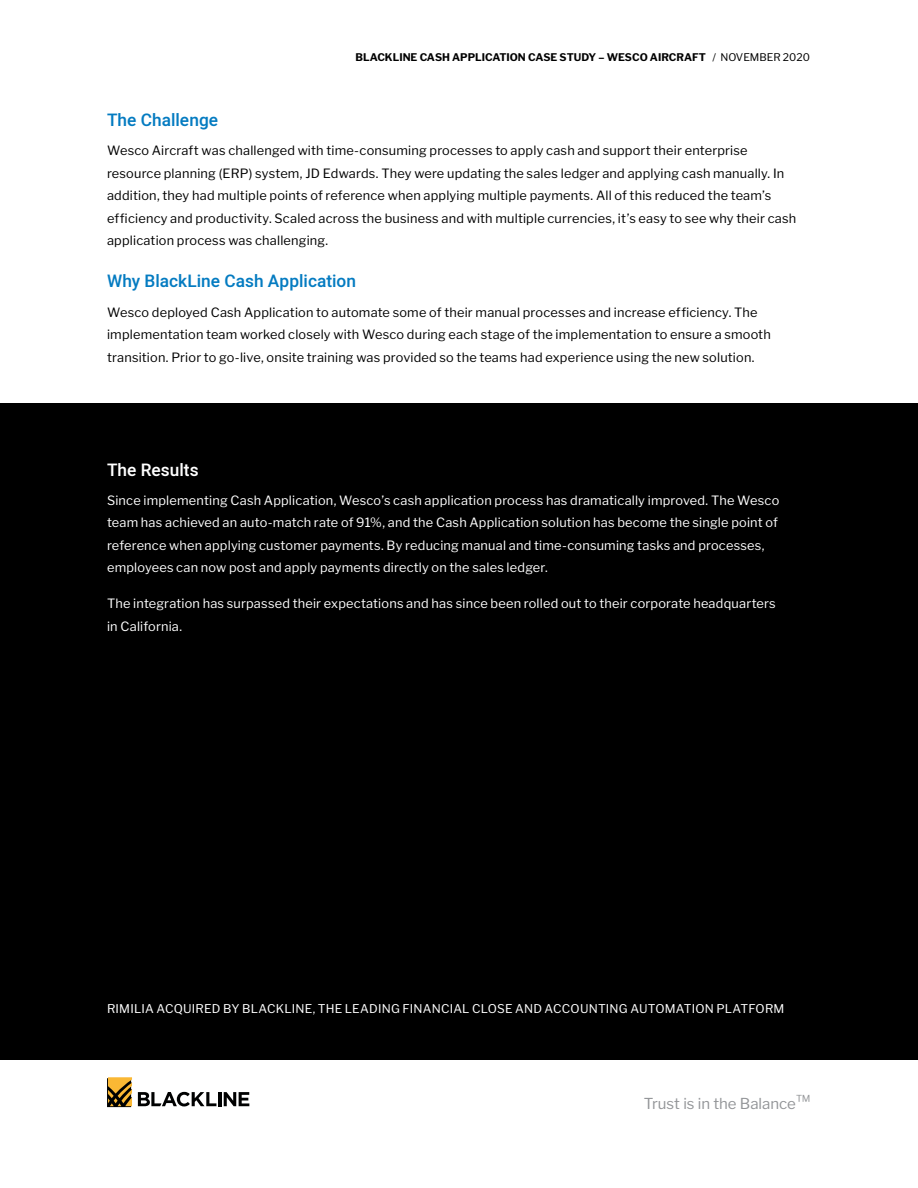
<style>
.page{position:relative;width:918px;height:1188px;background:#fff}
.page>*{position:absolute;margin:0;border:0;box-sizing:border-box;transform-origin:0 0}
.Subhead{font:500 17.25px "Heebo";color:#047bc1}
.Subhead-2{font:500 17.25px "Heebo";color:#fff}
.t1{font:15px "Libre Franklin";color:#939598}
.Body_copy{font:12.75px/22.5px "Libre Franklin";letter-spacing:.015em;color:#000}
.Body_copy-2{font:12.75px/22.5px "Libre Franklin";letter-spacing:.015em;color:#fff}
.Body_copy-3{font:12px "Libre Franklin";letter-spacing:.015em;color:#fff}
.small_document_ident{font:700 10.5px "Libre Franklin";color:#000}
.s1{font-weight:400}
</style>
<div class="page">
<hr style="left:218px;top:1092px;width:3px;height:14px;background:#000101">
<svg style="left:224px;top:1092px;width:25px;height:14px"></svg>
<svg style="left:138px;top:1092px;width:78px;height:14px"></svg>
<svg style="left:107px;top:1077px;width:25px;height:30px"></svg>
<div style="left:0;top:403px;width:918px;height:656px;background:#000"></div>
<p class="small_document_ident" style="left:356px;top:51px;width:456px">BLACKLINE CASH APPLICATION CASE STUDY – WESCO AIRCRAFT <span class="s1">/ NOVEMBER 2020</span></p>
<p class="Subhead" style="left:107px;top:108px;width:113px">The Challenge</p>
<p class="Body_copy" style="left:107px;top:139px;width:691px">Wesco Aircraft was challenged with time-consuming processes to apply cash and support their enterprise resource planning (ERP) system, JD Edwards. They were updating the sales ledger and applying cash manually. In addition, they had multiple points of reference when applying multiple payments. All of this reduced the team’s efficiency and productivity. Scaled across the business and with multiple currencies, it’s easy to see why their cash application process was challenging.</p>
<p class="Subhead" style="left:107px;top:269px;width:251px">Why BlackLine Cash Application</p>
<p class="Body_copy" style="left:107px;top:301px;width:665px">Wesco deployed Cash Application to automate some of their manual processes and increase efficiency. The implementation team worked closely with Wesco during each stage of the implementation to ensure a smooth transition. Prior to go-live, onsite training was provided so the teams had experience using the new solution.</p>
<p class="Subhead-2" style="left:107px;top:457px;width:93px">The Results</p>
<p class="Body_copy-2" style="left:107px;top:489px;width:674px">Since implementing Cash Application, Wesco’s cash application process has dramatically improved. The Wesco team has achieved an auto-match rate of 91%, and the Cash Application solution has become the single point of reference when applying customer payments. By reducing manual and time-consuming tasks and processes, employees can now post and apply payments directly on the sales ledger.</p>
<p class="Body_copy-2" style="left:107px;top:592px;width:670px">The integration has surpassed their expectations and has since been rolled out to their corporate headquarters in California.</p>
<p class="Body_copy-3" style="left:107px;top:1002px;width:679px">RIMILIA ACQUIRED BY BLACKLINE, THE LEADING FINANCIAL CLOSE AND ACCOUNTING AUTOMATION PLATFORM</p>
<p class="t1" style="left:644px;top:1095px;width:168px">Trust is in the Balance™</p>
</div>
